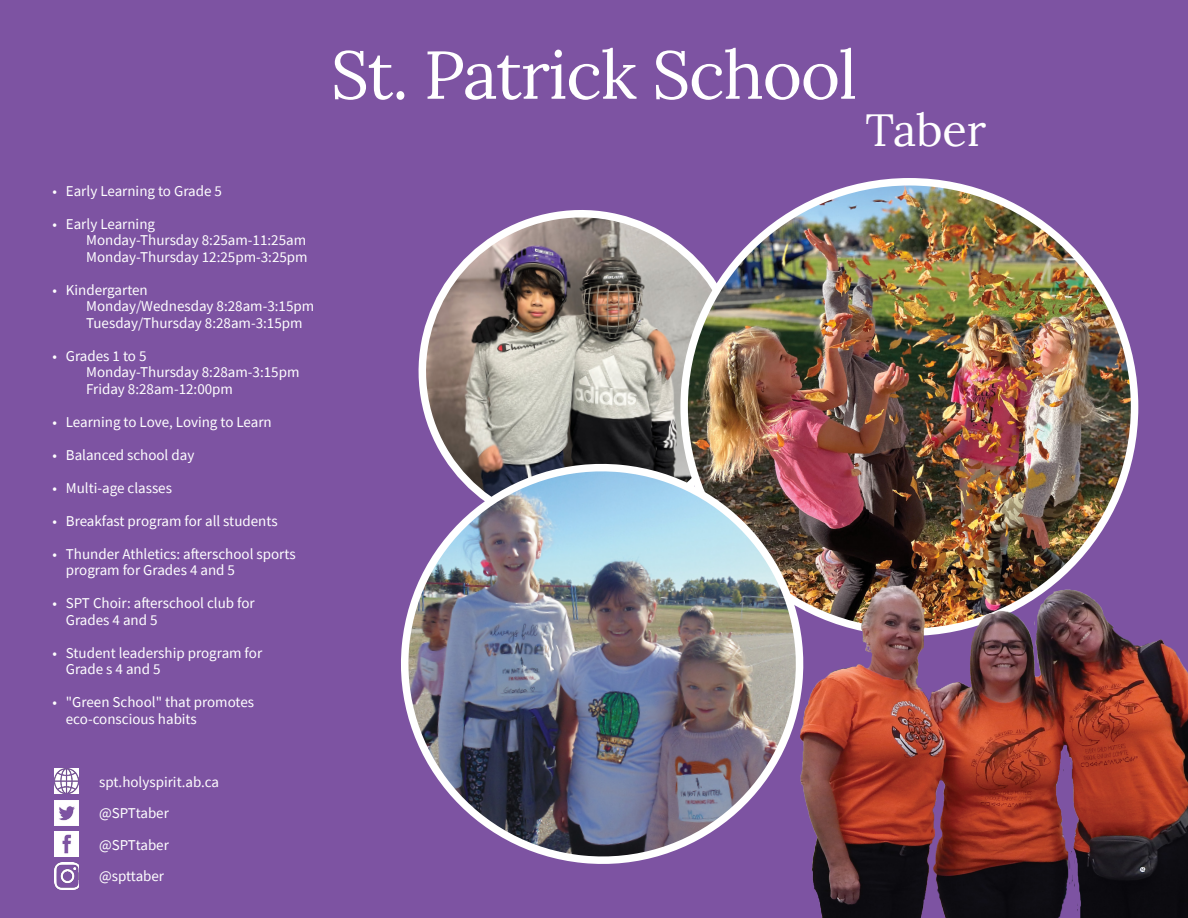
<style>
.page{position:relative;width:1188px;height:918px;background:#7d53a2}
.page>*{position:absolute;margin:0;border:0;box-sizing:border-box;transform-origin:0 0}
.t1{font:67.5px "Lora";letter-spacing:-.02em;color:#fff}
.t2{font:45px "Lora";color:#fff}
.t3{font:15px/16.5px "Source Sans Pro";color:#fff}
</style>
<div class="page">
<img style="left:54px;top:831px;width:25px;height:25px">
<img style="left:54px;top:800px;width:25px;height:25px">
<img style="left:54px;top:769px;width:25px;height:25px">
<img style="left:55px;top:863px;width:24px;height:26px">
<svg style="left:418px;top:210px;width:333px;height:240px"></svg>
<img style="left:684px;top:182px;width:451px;height:450px;border-radius:225px">
<img style="left:401px;top:450px;width:416px;height:414px">
<img style="left:788px;top:543px;width:400px;height:375px">
<p class="t3" style="left:52px;top:182px;width:171px">• Early Learning to Grade 5</p>
<p class="t3" style="left:86px;top:215px;width:223px;text-indent:-34px">• Early Learning<br>Monday-Thursday 8:25am-11:25am<br>Monday-Thursday 12:25pm-3:25pm</p>
<p class="t3" style="left:86px;top:281px;width:230px;text-indent:-34px">• Kindergarten<br>Monday/Wednesday 8:28am-3:15pm<br>Tuesday/Thursday 8:28am-3:15pm</p>
<p class="t3" style="left:86px;top:347px;width:215px;text-indent:-34px">• Grades 1 to 5<br>Monday-Thursday 8:28am-3:15pm<br>Friday 8:28am-12:00pm</p>
<p class="t3" style="left:52px;top:413px;width:221px">• Learning to Love, Loving to Learn</p>
<p class="t3" style="left:52px;top:446px;width:144px">• Balanced school day</p>
<p class="t3" style="left:52px;top:479px;width:121px">• Multi-age classes</p>
<p class="t3" style="left:52px;top:512px;width:227px">• Breakfast program for all students</p>
<p class="t3" style="left:66px;top:545px;width:231px;text-indent:-14px">• Thunder Athletics: afterschool sports program for Grades 4 and 5</p>
<p class="t3" style="left:66px;top:595px;width:190px;text-indent:-14px">• SPT Choir: afterschool club for<br>Grades 4 and 5</p>
<p class="t3" style="left:66px;top:644px;width:198px;text-indent:-14px">• Student leadership program for<br>Grade s 4 and 5</p>
<p class="t3" style="left:66px;top:694px;width:190px;text-indent:-14px">• "Green School" that promotes eco-conscious habits</p>
<p class="t3" style="left:99px;top:766px;width:122px;line-height:31.5px">spt.holyspirit.ab.ca @SPTtaber</p>
<p class="t3" style="left:99px;top:829px;width:71px;line-height:31.5px">@SPTtaber @spttaber</p>
<p class="t1" style="left:331px;top:24px;width:528px">St. Patrick School</p>
<p class="t2" style="left:865px;top:96px;width:123px">Taber</p>
</div>
